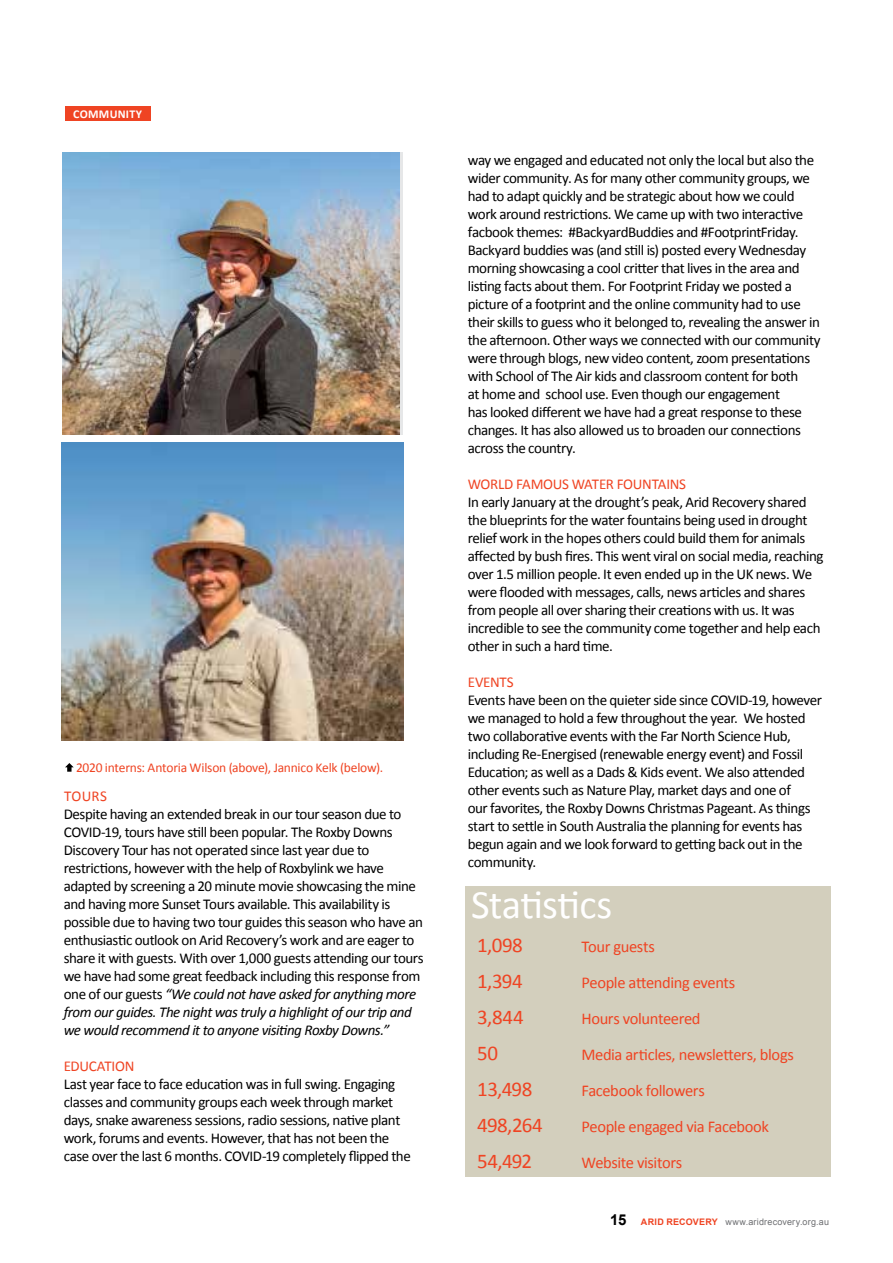
<style>
.page{position:relative;width:893px;height:1263px;background:#fff}
.page>*{position:absolute;margin:0;border:0;box-sizing:border-box;transform-origin:0 0}
.t1{font:40.5px "Calibri";letter-spacing:-.015em;color:#fff}
.t2{font:21px "Calibri";letter-spacing:-.025em;color:#ef4423}
.t3{font:16.5px "Calibri";letter-spacing:-.025em;color:#ef4423}
.t4{font:15px/18px "Calibri";letter-spacing:-.03em;color:#000}
.t5{font:15px "Calibri";letter-spacing:-.02em;color:#ef4423}
.t6{font:700 15px "Arial";color:#000}
.t7{font:13.5px "Calibri";letter-spacing:-.02em;color:#ef4423}
.t8{font:700 12px "Calibri";letter-spacing:.02em;color:#fff}
.t9{font:9px "Arial";letter-spacing:.025em;color:#6d6e71}
.s1{font-style:italic}
.s2{font-weight:700;color:#ef4423}
</style>
<div class="page">
<div style="left:65px;top:106px;width:85px;height:15px;background:#ef4423"></div>
<div style="left:465px;top:887px;width:366px;height:290px;background:#d3cfbd"></div>
<img style="left:62px;top:152px;width:338px;height:282px">
<img style="left:61px;top:443px;width:343px;height:297px">
<svg style="left:65px;top:763px;width:9px;height:9px"></svg>
<p class="t8" style="left:73px;top:107px;width:70px">COMMUNITY</p>
<p class="t7" style="left:76px;top:759px;width:309px">2020 interns: Antoria Wilson (above), Jannico Kelk (below).</p>
<p class="t5" style="left:64px;top:786px;width:45px">TOURS</p>
<p class="t4" style="left:64px;top:805px;width:361px">Despite having an extended break in our tour season due to COVID-19, tours have still been popular. The Roxby Downs Discovery Tour has not operated since last year due to restrictions, however with the help of Roxbylink we have adapted by screening a 20 minute movie showcasing the mine and having more Sunset Tours available. This availability is possible due to having two tour guides this season who have an enthusiastic outlook on Arid Recovery’s work and are eager to share it with guests. With over 1,000 guests attending our tours we have had some great feedback including this response from one of our guests <span class="s1">“We could not have asked for anything more from our guides. The night was truly a highlight of our trip and we would recommend it to anyone visiting Roxby Downs.”</span></p>
<p class="t5" style="left:64px;top:1056px;width:72px">EDUCATION</p>
<p class="t4" style="left:64px;top:1075px;width:349px">Last year face to face education was in full swing. Engaging classes and community groups each week through market days, snake awareness sessions, radio sessions, native plant work, forums and events. However, that has not been the case over the last 6 months. COVID-19 completely flipped the</p>
<p class="t4" style="left:468px;top:151px;width:354px">way we engaged and educated not only the local but also the wider community. As for many other community groups, we had to adapt quickly and be strategic about how we could work around restrictions. We came up with two interactive facbook themes: #BackyardBuddies and #FootprintFriday.<br>Backyard buddies was (and still is) posted every Wednesday morning showcasing a cool critter that lives in the area and listing facts about them. For Footprint Friday we posted a picture of a footprint and the online community had to use their skills to guess who it belonged to, revealing the answer in the afternoon. Other ways we connected with our community were through blogs, new video content, zoom presentations with School of The Air kids and classroom content for both<br>at home and school use. Even though our engagement<br>has looked different we have had a great response to these changes. It has also allowed us to broaden our connections across the country.</p>
<p class="t5" style="left:468px;top:475px;width:220px">WORLD FAMOUS WATER FOUNTAINS</p>
<p class="t4" style="left:468px;top:493px;width:357px">In early January at the drought’s peak, Arid Recovery shared the blueprints for the water fountains being used in drought relief work in the hopes others could build them for animals affected by bush fires. This went viral on social media, reaching over 1.5 million people. It even ended up in the UK news. We were flooded with messages, calls, news articles and shares from people all over sharing their creations with us. It was incredible to see the community come together and help each other in such a hard time.</p>
<p class="t5" style="left:468px;top:673px;width:48px">EVENTS</p>
<p class="t4" style="left:468px;top:691px;width:356px">Events have been on the quieter side since COVID-19, however we managed to hold a few throughout the year. We hosted two collaborative events with the Far North Science Hub, including Re-Energised (renewable energy event) and Fossil Education; as well as a Dads &amp; Kids event. We also attended other events such as Nature Play, market days and one of<br>our favorites, the Roxby Downs Christmas Pageant. As things start to settle in South Australia the planning for events has begun again and we look forward to getting back out in the community.</p>
<h1 class="t1" style="left:471px;top:879px;width:142px">Statistics</h1>
<h2 class="t2" style="left:477px;top:931px;width:47px">1,098</h2>
<p class="t3" style="left:581px;top:936px;width:75px">Tour guests</p>
<h2 class="t2" style="left:477px;top:967px;width:47px">1,394</h2>
<p class="t3" style="left:581px;top:972px;width:155px">People attending events</p>
<h2 class="t2" style="left:477px;top:1003px;width:48px">3,844</h2>
<p class="t3" style="left:581px;top:1008px;width:121px">Hours volunteered</p>
<h2 class="t2" style="left:477px;top:1039px;width:22px">50</h2>
<p class="t3" style="left:581px;top:1044px;width:214px">Media articles, newsletters, blogs</p>
<h2 class="t2" style="left:477px;top:1075px;width:57px">13,498</h2>
<p class="t3" style="left:581px;top:1080px;width:125px">Facebook followers</p>
<h2 class="t2" style="left:477px;top:1111px;width:67px">498,264</h2>
<p class="t3" style="left:581px;top:1116px;width:189px">People engaged via Facebook</p>
<h2 class="t2" style="left:477px;top:1147px;width:56px">54,492</h2>
<p class="t3" style="left:581px;top:1152px;width:102px">Website visitors</p>
<p class="t6" style="left:610px;top:1210px;width:18px">15</p>
<p class="t9" style="left:641px;top:1216px;width:189px"><span class="s2">ARID RECOVERY</span> www.aridrecovery.org.au</p>
</div>
